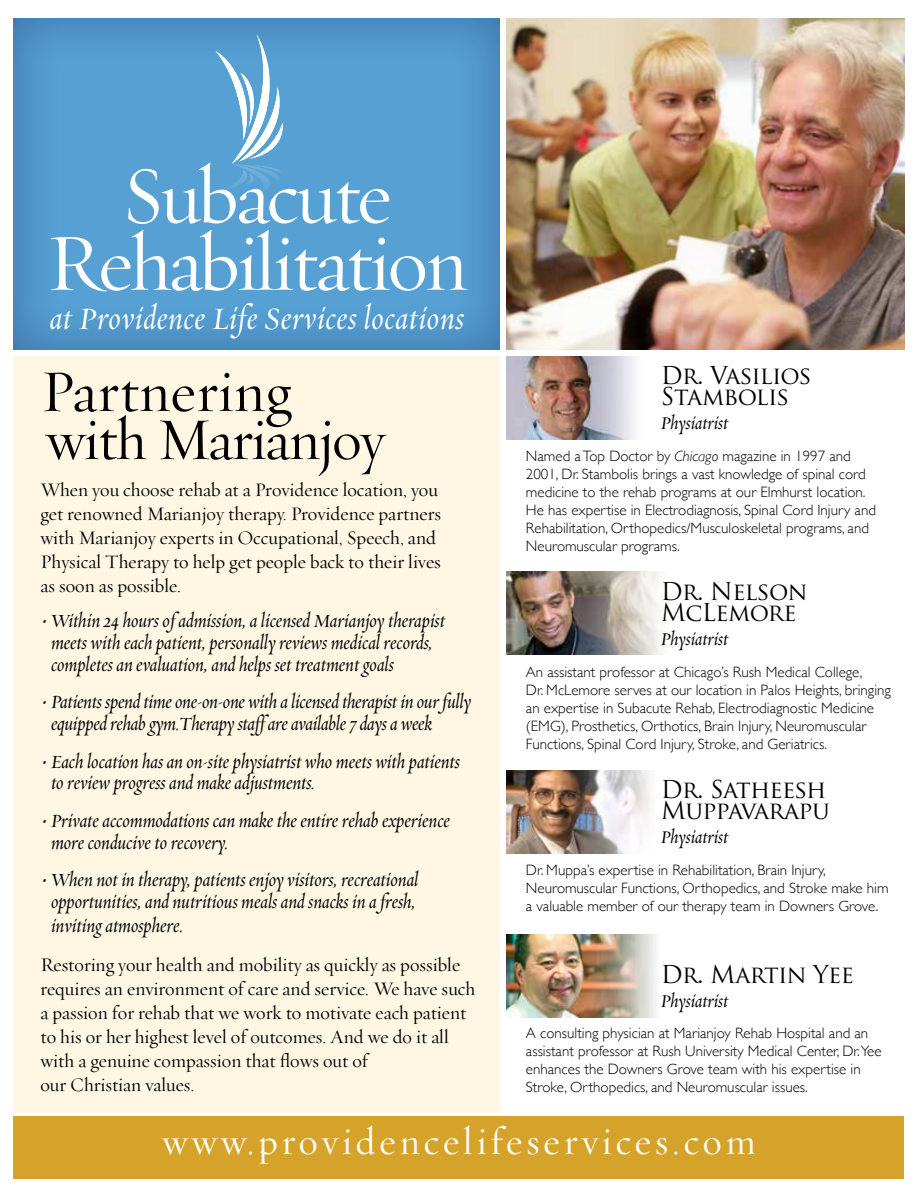
<style>
.page{position:relative;width:918px;height:1188px;background:#fff}
.page>*{position:absolute;margin:0;border:0;box-sizing:border-box;transform-origin:0 0}
.t1{font:81.9px/67.2px "Requiem Display HTF Roman";letter-spacing:-.03em;color:#fff;text-align:center}
.t2{font:60px/48px "Requiem Display HTF Roman";letter-spacing:-.01em;color:#000}
.t3{font:39px "Requiem Display HTF Roman";letter-spacing:.1em;color:#fff}
.t4{font:35.1px "Requiem Display HTF Italic";letter-spacing:.02em;color:#fff}
.t5{font:24px/21px "Trajan Pro";letter-spacing:-.025em;color:#000}
.t6{font:21px/21.9px "Requiem Display HTF Italic";color:#000}
.t7{font:20.1px "Requiem Display HTF Italic";color:#000}
.t8{font:19.5px/24px "Requiem Display HTF Roman";color:#000}
.t9{font:300 15px/18px "Gill Sans";color:#000}
.s1{font-style:italic}
</style>
<div class="page">
<div style="left:12px;top:17px;width:489px;height:335px;background:#546292;opacity:.5"></div>
<div style="left:14px;top:356px;width:486px;height:757px;background:#fff7e4"></div>
<img style="left:506px;top:18px;width:398px;height:331px">
<svg style="left:215px;top:34px;width:69px;height:162px"></svg>
<img style="left:506px;top:357px;width:129px;height:82px">
<img style="left:506px;top:572px;width:156px;height:83px">
<img style="left:506px;top:770px;width:144px;height:83px">
<img style="left:506px;top:935px;width:150px;height:83px">
<div style="left:14px;top:1117px;width:890px;height:62px;background:#d5a32a"></div>
<h1 class="t1" style="left:46px;top:165px;width:423px">Subacute<br>Rehabilitation</h1>
<h3 class="t4" style="left:50px;top:302px;width:416px">at Providence Life Services locations</h3>
<h3 class="t5" style="left:661px;top:365px;width:152px">Dr. Vasilios<br>Stambolis</h3>
<h3 class="t7" style="left:661px;top:414px;width:69px">Physiatrist</h3>
<p class="t9" style="left:526px;top:446px;width:352px">Named a Top Doctor by <span class="s1">Chicago</span> magazine in 1997 and 2001, Dr. Stambolis brings a vast knowledge of spinal cord medicine to the rehab programs at our Elmhurst location.<br>He has expertise in Electrodiagnosis, Spinal Cord Injury and Rehabilitation, Orthopedics/Musculoskeletal programs, and Neuromuscular programs.</p>
<h3 class="t5" style="left:661px;top:580px;width:148px">Dr. Nelson<br>McLemore</h3>
<h3 class="t7" style="left:661px;top:629px;width:69px">Physiatrist</h3>
<p class="t9" style="left:526px;top:662px;width:367px">An assistant professor at Chicago’s Rush Medical College,<br>Dr. McLemore serves at our location in Palos Heights, bringing an expertise in Subacute Rehab, Electrodiagnostic Medicine (EMG), Prosthetics, Orthotics, Brain Injury, Neuromuscular Functions, Spinal Cord Injury, Stroke, and Geriatrics.</p>
<h3 class="t5" style="left:661px;top:779px;width:170px">Dr. Satheesh<br>Muppavarapu</h3>
<h3 class="t7" style="left:661px;top:828px;width:69px">Physiatrist</h3>
<p class="t9" style="left:526px;top:860px;width:364px">Dr. Muppa’s expertise in Rehabilitation, Brain Injury,<br>Neuromuscular Functions, Orthopedics, and Stroke make him a valuable member of our therapy team in Downers Grove.</p>
<h2 class="t2" style="left:40px;top:369px;width:346px">Partnering with Marianjoy</h2>
<h3 class="t8" style="left:40px;top:478px;width:402px">When you choose rehab at a Providence location, you get renowned Marianjoy therapy. Providence partners with Marianjoy experts in Occupational, Speech, and Physical Therapy to help get people back to their lives as soon as possible.</h3>
<h3 class="t6" style="left:51px;top:611px;width:395px;text-indent:-9px">• Within 24 hours ofadmission, a licensed Marianjoy therapist meets with each patient, personally reviews medical records, completes an evaluation, and helps set treatment goals</h3>
<h3 class="t6" style="left:51px;top:693px;width:422px;text-indent:-9px">• Patients spend time one-on-one with a licensed therapist in ourfully equipped rehab gym.Therapy staffare available 7 days a week</h3>
<h3 class="t6" style="left:51px;top:752px;width:410px;text-indent:-9px">• Each location has an on-site physiatrist who meets with patients to review progress and make adjustments.</h3>
<h3 class="t6" style="left:51px;top:811px;width:400px;text-indent:-9px">• Private accommodations can make the entire rehab experience more conducive to recovery.</h3>
<h3 class="t6" style="left:51px;top:870px;width:369px;line-height:22.6px;text-indent:-9px">• When not in therapy, patients enjoy visitors, recreational opportunities, and nutritious meals and snacks in afresh, inviting atmosphere.</h3>
<p class="t8" style="left:40px;top:954px;width:436px">Restoring your health and mobility as quickly as possible requires an environment of care and service. We have such a passion for rehab that we work to motivate each patient to his or her highest level of outcomes. And we do it all with a genuine compassion that flows out of<br>our Christian values.</p>
<h3 class="t5" style="left:661px;top:963px;width:195px">Dr. Martin Yee</h3>
<h3 class="t7" style="left:661px;top:991px;width:69px">Physiatrist</h3>
<p class="t9" style="left:526px;top:1024px;width:357px">A consulting physician at Marianjoy Rehab Hospital and an assistant professor at Rush University Medical Center, Dr.Yee enhances the Downers Grove team with his expertise in Stroke, Orthopedics, and Neuromuscular issues.</p>
<h3 class="t3" style="left:162px;top:1119px;width:595px">www.providencelifeservices.com</h3>
</div>
